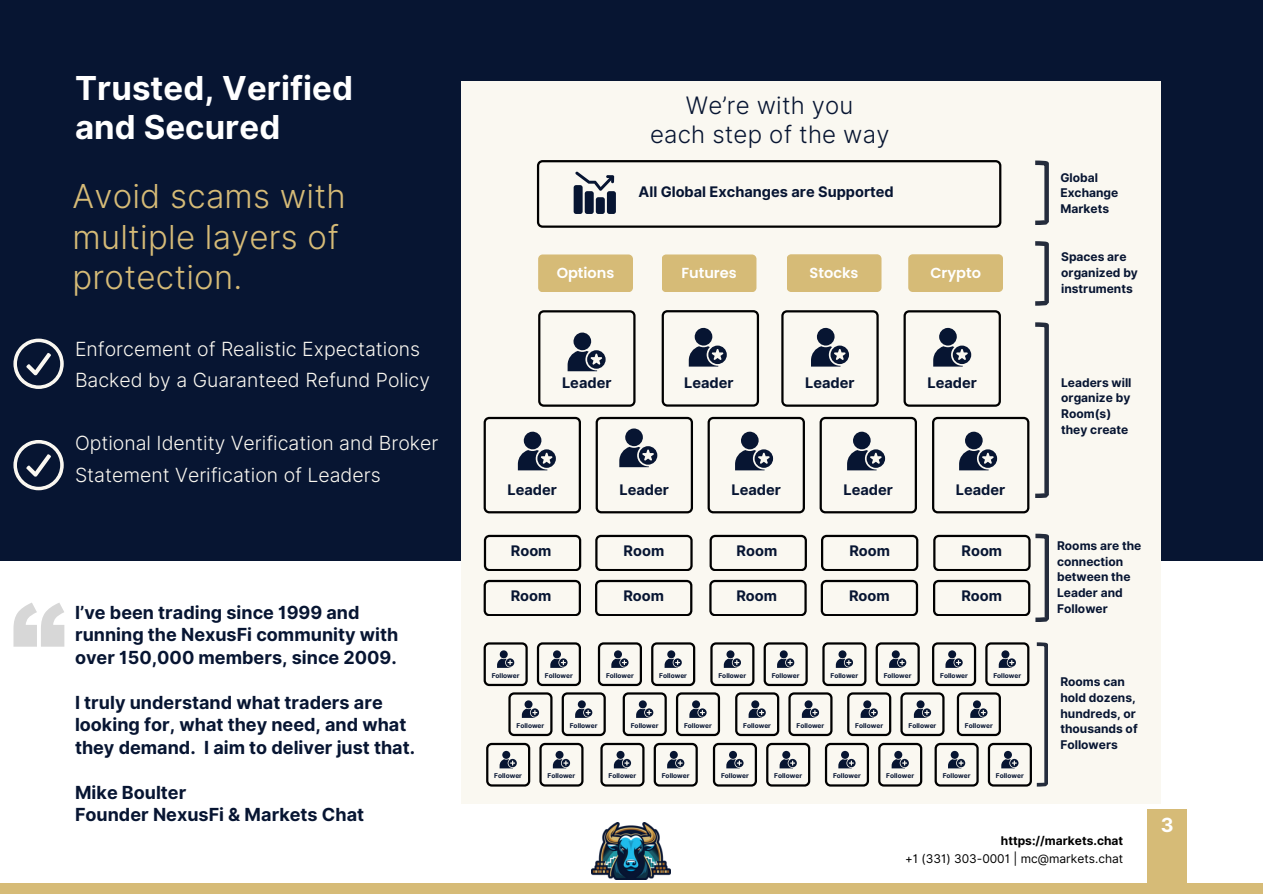
<style>
.page{position:relative;width:1263px;height:894px;background:#fff}
.page>*{position:absolute;margin:0;border:0;box-sizing:border-box;transform-origin:0 0}
.t1{font:300 33px/40.5px "Inter";letter-spacing:.01em;color:#d6bb77}
.t2{font:700 33px/39.3px "Inter";letter-spacing:.005em;color:#fff}
.t3{font:300 24px/29.2px "Inter";letter-spacing:.01em;color:#071532;text-align:center}
.t4{font:300 19.5px/31.5px "Inter";color:#fbf8f1}
.t5{font:700 19.5px "Inter";color:#fff}
.t6{font:700 18px/22.5px "Inter";color:#071532}
.t7{font:700 14.55px "Inter";color:#071532}
.t8{font:600 14.55px "Poppins";color:#fff}
.t9{font:700 12px/15.8px "Inter";color:#071532}
.t10{font:12px "Inter";color:#000}
.t11{font:700 12px "Inter";color:#000}
.t12{font:700 6.6px "Inter";color:#071532}
</style>
<div class="page">
<div style="left:0;top:883px;width:1263px;height:10px;background:#d6bb77"></div>
<div style="left:1147px;top:808px;width:40px;height:85px;background:#d6bb77"></div>
<div style="left:0;top:0;width:1263px;height:560px;background:#071532"></div>
<svg style="left:13px;top:603px;width:51px;height:43px"></svg>
<svg style="left:13px;top:338px;width:51px;height:51px"></svg>
<svg style="left:13px;top:440px;width:51px;height:50px"></svg>
<img style="left:592px;top:822px;width:79px;height:57px">
<div style="left:461px;top:82px;width:700px;height:721px;background:#faf8f1"></div>
<svg style="left:1035px;top:160px;width:14px;height:65px"></svg>
<svg style="left:1035px;top:241px;width:14px;height:64px"></svg>
<div style="left:662px;top:254px;width:94px;height:38px;background:#d6bb77;border-radius:4px"></div>
<div style="left:787px;top:254px;width:94px;height:38px;background:#d6bb77;border-radius:4px"></div>
<div style="left:538px;top:254px;width:95px;height:38px;background:#d6bb77;border-radius:5px"></div>
<svg style="left:537px;top:160px;width:464px;height:67px"></svg>
<svg style="left:1035px;top:322px;width:14px;height:176px"></svg>
<svg style="left:903px;top:310px;width:98px;height:96px"></svg>
<svg style="left:781px;top:310px;width:98px;height:96px"></svg>
<svg style="left:662px;top:310px;width:97px;height:96px"></svg>
<div style="left:908px;top:254px;width:95px;height:38px;background:#d6bb77;border-radius:4px"></div>
<svg style="left:538px;top:310px;width:97px;height:96px"></svg>
<svg style="left:484px;top:417px;width:97px;height:96px"></svg>
<svg style="left:596px;top:417px;width:97px;height:96px"></svg>
<svg style="left:708px;top:417px;width:97px;height:96px"></svg>
<svg style="left:820px;top:417px;width:97px;height:96px"></svg>
<svg style="left:932px;top:417px;width:97px;height:96px"></svg>
<svg style="left:484px;top:579px;width:97px;height:36px"></svg>
<svg style="left:595px;top:579px;width:97px;height:36px"></svg>
<svg style="left:484px;top:534px;width:97px;height:36px"></svg>
<svg style="left:595px;top:534px;width:98px;height:36px"></svg>
<svg style="left:709px;top:579px;width:98px;height:36px"></svg>
<svg style="left:821px;top:579px;width:97px;height:36px"></svg>
<svg style="left:710px;top:534px;width:97px;height:36px"></svg>
<svg style="left:821px;top:534px;width:97px;height:36px"></svg>
<svg style="left:933px;top:533px;width:116px;height:89px"></svg>
<svg style="left:484px;top:642px;width:564px;height:144px"></svg>
<h6 class="t2" style="left:75px;top:68px;width:280px">Trusted, Verified and Secured</h6>
<h6 class="t1" style="left:73px;top:176px;width:275px">Avoid scams with multiple layers of protection.</h6>
<h6 class="t4" style="left:75px;top:333px;width:347px">Enforcement of Realistic Expectations</h6>
<h6 class="t4" style="left:75px;top:364px;width:357px">Backed by a Guaranteed Refund Policy</h6>
<h6 class="t4" style="left:75px;top:427px;width:365px">Optional Identity Verification and Broker<br>Statement Verification of Leaders</h6>
<h6 class="t6" style="left:75px;top:600px;width:325px">I’ve been trading since 1999 and running the NexusFi community with over 150,000 members, since 2009.</h6>
<p class="t6" style="left:75px;top:690px;width:342px">I truly understand what traders are looking for, what they need, and what they demand. I aim to deliver just that.</p>
<p class="t6" style="left:75px;top:780px;width:291px">Mike Boulter<br>Founder NexusFi &amp; Markets Chat</p>
<p class="t3" style="left:650px;top:90px;width:241px">We’re with you<br>each step of the way</p>
<h6 class="t7" style="left:638px;top:183px;width:257px">All Global Exchanges are Supported</h6>
<p class="t8" style="left:557px;top:263px;width:59px">Options</p>
<p class="t8" style="left:681px;top:263px;width:57px">Futures</p>
<p class="t8" style="left:810px;top:262px;width:50px">Stocks</p>
<h5 class="t8" style="left:930px;top:262px;width:52px">Crypto</h5>
<h6 class="t9" style="left:1060px;top:169px;width:39px">Global</h6>
<h6 class="t9" style="left:1060px;top:185px;width:59px">Exchange</h6>
<p class="t9" style="left:1060px;top:201px;width:50px">Markets</p>
<h4 class="t9" style="left:1061px;top:249px;width:78px">Spaces are organized by instruments</h4>
<p class="t7" style="left:562px;top:374px;width:51px">Leader</p>
<h4 class="t7" style="left:684px;top:373px;width:51px">Leader</h4>
<h4 class="t7" style="left:805px;top:374px;width:51px">Leader</h4>
<p class="t7" style="left:927px;top:374px;width:51px">Leader</p>
<h3 class="t7" style="left:507px;top:480px;width:51px">Leader</h3>
<h6 class="t7" style="left:619px;top:480px;width:51px">Leader</h6>
<p class="t7" style="left:731px;top:480px;width:51px">Leader</p>
<p class="t7" style="left:843px;top:480px;width:51px">Leader</p>
<p class="t7" style="left:956px;top:480px;width:51px">Leader</p>
<h6 class="t7" style="left:511px;top:542px;width:42px">Room</h6>
<h6 class="t7" style="left:624px;top:542px;width:42px">Room</h6>
<h6 class="t7" style="left:511px;top:587px;width:42px">Room</h6>
<h6 class="t7" style="left:623px;top:587px;width:42px">Room</h6>
<h6 class="t7" style="left:737px;top:542px;width:42px">Room</h6>
<h6 class="t7" style="left:849px;top:542px;width:42px">Room</h6>
<h6 class="t7" style="left:736px;top:587px;width:42px">Room</h6>
<h6 class="t7" style="left:849px;top:587px;width:42px">Room</h6>
<h6 class="t7" style="left:962px;top:542px;width:42px">Room</h6>
<h6 class="t7" style="left:961px;top:587px;width:42px">Room</h6>
<p class="t9" style="left:1061px;top:374px;width:72px">Leaders will organize by<br>Room(s) they create</p>
<h6 class="t9" style="left:1057px;top:537px;width:86px">Rooms are the connection between the<br>Leader and<br>Follower</h6>
<p class="t12" style="left:492px;top:671px;width:29px">Follower</p>
<p class="t12" style="left:606px;top:671px;width:29px">Follower</p>
<p class="t12" style="left:659px;top:671px;width:29px">Follower</p>
<p class="t12" style="left:718px;top:671px;width:29px">Follower</p>
<p class="t12" style="left:772px;top:671px;width:29px">Follower</p>
<p class="t12" style="left:830px;top:671px;width:29px">Follower</p>
<p class="t12" style="left:884px;top:671px;width:29px">Follower</p>
<p class="t12" style="left:940px;top:671px;width:29px">Follower</p>
<p class="t12" style="left:993px;top:671px;width:29px">Follower</p>
<p class="t12" style="left:545px;top:671px;width:29px">Follower</p>
<p class="t12" style="left:516px;top:721px;width:29px">Follower</p>
<p class="t12" style="left:570px;top:721px;width:29px">Follower</p>
<p class="t12" style="left:631px;top:721px;width:29px">Follower</p>
<p class="t12" style="left:684px;top:721px;width:29px">Follower</p>
<p class="t12" style="left:743px;top:721px;width:29px">Follower</p>
<p class="t12" style="left:796px;top:721px;width:29px">Follower</p>
<p class="t12" style="left:855px;top:721px;width:29px">Follower</p>
<p class="t12" style="left:908px;top:721px;width:29px">Follower</p>
<p class="t12" style="left:965px;top:721px;width:29px">Follower</p>
<p class="t12" style="left:494px;top:771px;width:29px">Follower</p>
<p class="t12" style="left:547px;top:771px;width:29px">Follower</p>
<p class="t12" style="left:608px;top:771px;width:29px">Follower</p>
<p class="t12" style="left:662px;top:771px;width:29px">Follower</p>
<p class="t12" style="left:721px;top:771px;width:29px">Follower</p>
<p class="t12" style="left:774px;top:771px;width:29px">Follower</p>
<p class="t12" style="left:833px;top:771px;width:29px">Follower</p>
<p class="t12" style="left:886px;top:771px;width:29px">Follower</p>
<p class="t12" style="left:943px;top:771px;width:29px">Follower</p>
<p class="t12" style="left:996px;top:771px;width:29px">Follower</p>
<p class="t9" style="left:1060px;top:673px;width:79px">Rooms can hold dozens, hundreds, or thousands of<br>Followers</p>
<h6 class="t11" style="left:1001px;top:833px;width:124px">https://markets.chat</h6>
<h6 class="t10" style="left:905px;top:851px;width:220px">+1 (331) 303-0001 | mc@markets.chat</h6>
<h6 class="t5" style="left:1161px;top:812px;width:14px">3</h6>
</div>
